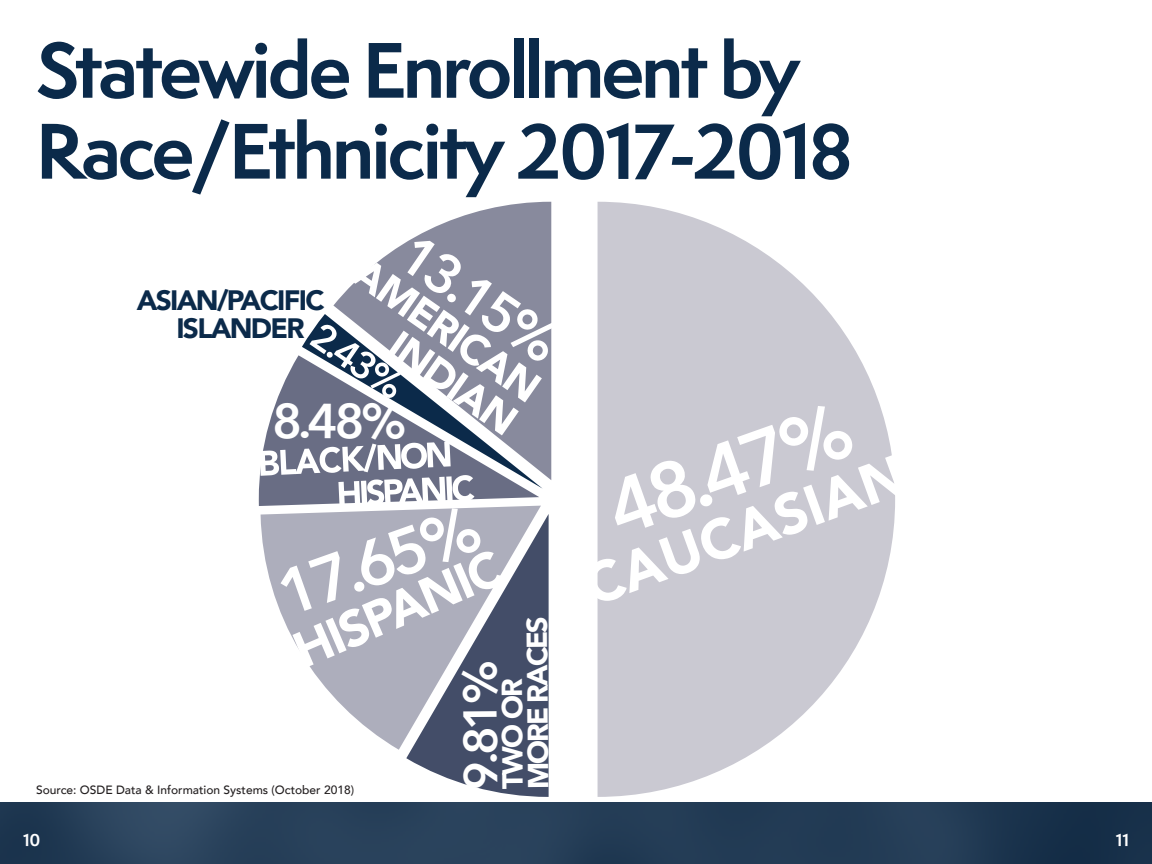
<style>
.page{position:relative;width:1152px;height:864px;background:#fff}
.page>*{position:absolute;margin:0;border:0;box-sizing:border-box;transform-origin:0 0}
.t1{font:600 77.2px "Avenir Next";color:#fff}
.t2{font:700 72.4px "Semplicita Pro";letter-spacing:-.04em;color:#0b2a4a}
.t3{font:600 64px "Avenir Next";color:#fff}
.t4{font:900 56.2px "Avenir";color:#fff}
.t5{font:600 54.6px "Avenir Next";color:#fff}
.t6{font:900 50px "Avenir";color:#fff}
.t7{font:600 49px "Avenir Next";color:#fff}
.t8{font:600 47.2px "Avenir Next";color:#fff}
.t9{font:600 37.6px "Avenir Next";color:#fff}
.t10{font:900 28.8px "Avenir";color:#fff}
.t11{font:900 28px "Avenir";letter-spacing:-.06em;color:#0b2a4a}
.t12{font:700 16px "Semplicita Pro";color:#fff}
.t13{font:500 12px "Avenir";color:#231f20}
</style>
<div class="page">
<svg style="left:0;top:802px;width:1152px;height:62px;background:#233c56"></svg>
<svg style="left:406px;top:514px;width:143px;height:283px;fill:#434d68"></svg>
<svg style="left:333px;top:202px;width:218px;height:278px;fill:#888a9d"></svg>
<svg style="left:598px;top:202px;width:297px;height:595px;fill:#cac9d2"></svg>
<svg style="left:302px;top:314px;width:241px;height:175px;fill:#0b2a4a"></svg>
<svg style="left:264px;top:355px;width:275px;height:151px;fill:#696d84"></svg>
<svg style="left:261px;top:506px;width:280px;height:244px;fill:#adaebc"></svg>
<svg style="left:350px;top:263px;width:192px;height:172px"></svg>
<svg style="left:259px;top:442px;width:215px;height:65px"></svg>
<p class="t2" style="left:36px;top:16px;width:766px">Statewide Enrollment by</p>
<p class="t2" style="left:36px;top:97px;width:819px">Race/Ethnicity 2017-2018</p>
<p class="t5" style="left:431px;top:210px;width:181px;rotate:34deg">13.15%</p>
<p class="t11" style="left:137px;top:276px;width:189px">ASIAN/PACIFIC</p>
<p class="t11" style="left:176px;top:305px;width:130px">ISLANDER</p>
<p class="t9" style="left:333px;top:305px;width:105px;rotate:34deg">2.43%</p>
<p class="t7" style="left:272px;top:379px;width:136px">8.48%</p>
<p class="t3" style="left:262px;top:543px;width:212px;rotate:-19deg">17.65%</p>
<p class="t6" style="left:279px;top:613px;width:224px;rotate:-23deg">HISPANIC</p>
<p class="t10" style="left:513px;top:789px;width:175px;rotate:-90deg">MORE RACES</p>
<p class="t8" style="left:441px;top:791px;width:131px;rotate:-91deg">9.81%</p>
<p class="t10" style="left:488px;top:789px;width:113px;rotate:-90deg">TWO OR</p>
<p class="t13" style="left:36px;top:780px;width:320px">Source: OSDE Data &amp; Information Systems (October 2018)</p>
<p class="t1" style="left:588px;top:450px;width:255px;rotate:-20deg">48.47%</p>
<p class="t4" style="left:570px;top:543px;width:339px;rotate:-20deg">CAUCASIAN</p>
<h3 class="t12" style="left:23px;top:828px;width:19px">10</h3>
<h3 class="t12" style="left:1116px;top:828px;width:15px">11</h3>
</div>
